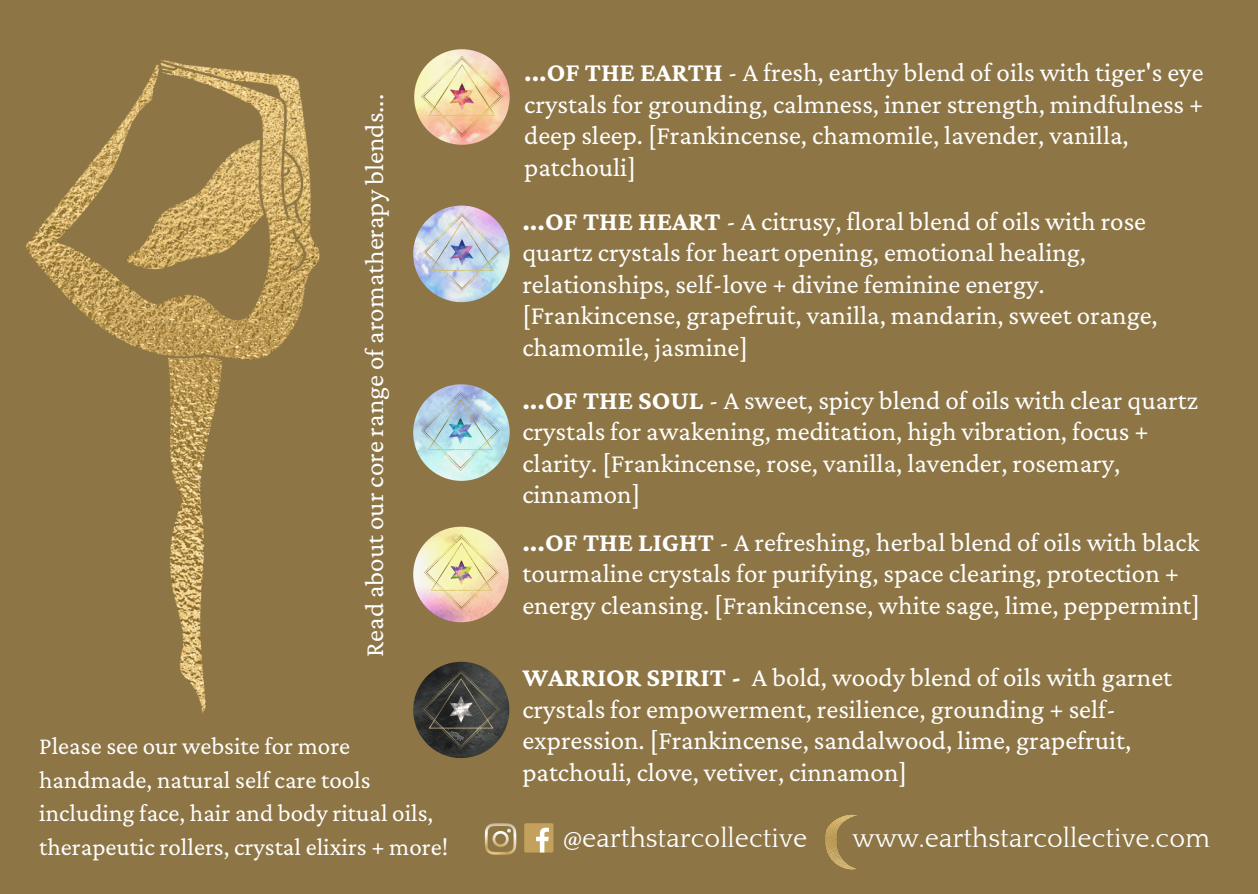
<style>
.page{position:relative;width:1258px;height:894px;background:#fff}
.page>*{position:absolute;margin:0;border:0;box-sizing:border-box;transform-origin:0 0}
.t1{font:27px/31.5px "Crimson Pro";color:#fff}
.t2{font:27px "Quattrocento";color:#fff}
.t3{font:24.9px/33.3px "Crimson Pro";color:#fff}
.s1{font-weight:700}
</style>
<div class="page">
<div style="left:0;top:0;width:1258px;height:893px;background:#8d7545"></div>
<svg style="left:485px;top:823px;width:31px;height:31px"></svg>
<div style="left:524px;top:823px;width:29px;height:29px;background:#c3a15c;border-radius:2px"></div>
<svg style="left:536px;top:827px;width:13px;height:25px"></svg>
<img style="left:25px;top:60px;width:295px;height:653px">
<img style="left:413px;top:205px;width:97px;height:97px;border-radius:50%">
<img style="left:423px;top:214px;width:77px;height:78px">
<img style="left:413px;top:384px;width:97px;height:96px;border-radius:50%">
<img style="left:421px;top:392px;width:79px;height:81px">
<img style="left:413px;top:526px;width:96px;height:96px;border-radius:50%">
<img style="left:424px;top:536px;width:74px;height:76px">
<img style="left:825px;top:814px;width:32px;height:56px">
<img style="left:414px;top:49px;width:96px;height:96px;border-radius:50%">
<img style="left:422px;top:57px;width:81px;height:81px">
<img style="left:413px;top:661px;width:97px;height:97px;border-radius:50%">
<p class="t1" style="left:358px;top:656px;width:563px;rotate:-90deg">Read about our core range of aromatherapy blends...</p>
<p class="t3" style="left:39px;top:729px;width:410px">Please see our website for more handmade, natural self care tools including face, hair and body ritual oils, therapeutic rollers, crystal elixirs + more!</p>
<p class="t1" style="left:524px;top:56px;width:681px"><span class="s1">...OF THE EARTH</span> - A fresh, earthy blend of oils with tiger's eye crystals for grounding, calmness, inner strength, mindfulness + deep sleep. [Frankincense, chamomile, lavender, vanilla, patchouli]</p>
<p class="t1" style="left:522px;top:205px;width:637px"><span class="s1">...OF THE HEART</span> - A citrusy, floral blend of oils with rose quartz crystals for heart opening, emotional healing, relationships, self-love + divine feminine energy. [Frankincense, grapefruit, vanilla, mandarin, sweet orange, chamomile, jasmine]</p>
<p class="t1" style="left:522px;top:383px;width:677px"><span class="s1">...OF THE SOUL</span> - A sweet, spicy blend of oils with clear quartz crystals for awakening, meditation, high vibration, focus + clarity. [Frankincense, rose, vanilla, lavender, rosemary, cinnamon]</p>
<p class="t1" style="left:522px;top:526px;width:679px"><span class="s1">...OF THE LIGHT</span> - A refreshing, herbal blend of oils with black tourmaline crystals for purifying, space clearing, protection + energy cleansing. [Frankincense, white sage, lime, peppermint]</p>
<p class="t1" style="left:522px;top:660px;width:651px"><span class="s1">WARRIOR SPIRIT -</span> A bold, woody blend of oils with garnet crystals for empowerment, resilience, grounding + self-</p>
<p class="t1" style="left:522px;top:723px;width:610px">expression. [Frankincense, sandalwood, lime, grapefruit, patchouli, clove, vetiver, cinnamon]</p>
<p class="t2" style="left:563px;top:824px;width:246px">@earthstarcollective</p>
<p class="t2" style="left:852px;top:824px;width:359px">www.earthstarcollective.com</p>
</div>
